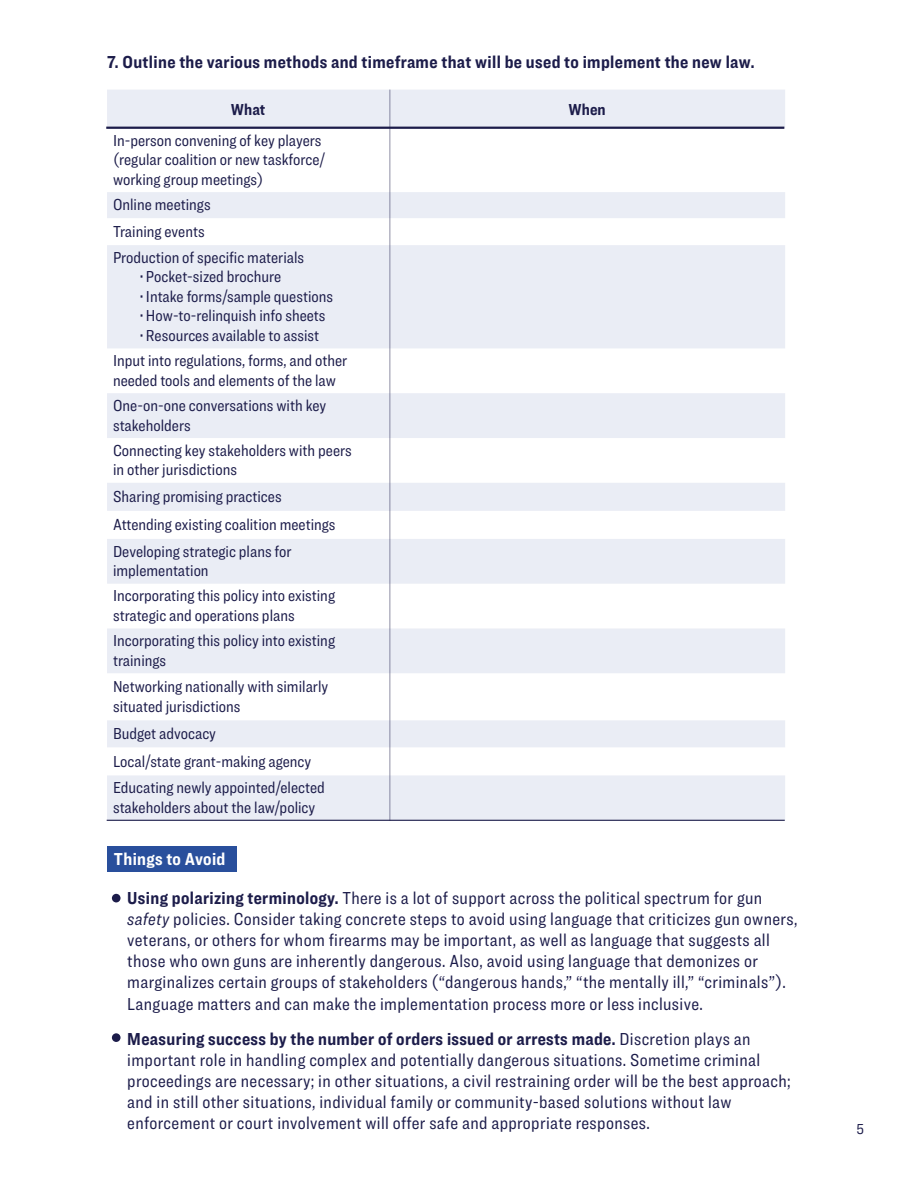
<style>
.page{position:relative;width:918px;height:1188px;background:#fff}
.page>*{position:absolute;margin:0;border:0;box-sizing:border-box;transform-origin:0 0}
.t1{font:18px/21.5px "Ringside Condensed";letter-spacing:.02em;color:#1c1c4a}
.t2{font:700 18px "Ringside Condensed";letter-spacing:.02em;color:#1c1c4a}
.t3{font:16.5px/19.5px "Ringside Condensed";color:#1c1c4a}
.t4{font:700 16.5px "Ringside Condensed";color:#1c1c4a}
.t5{font:15px "Ringside Condensed";color:#1c1c4a}
.s1{font-family:"Knockout 50 Welterweight"}
.s2{font-weight:700;color:#fff}
.s3{font-weight:700}
.s4{font-style:italic}
</style>
<div class="page">
<div style="left:107px;top:846px;width:130px;height:26px;background:#294f9c"></div>
<div style="left:112px;top:894px;width:9px;height:8px;background:#1c1c4a;border-radius:50%"></div>
<div style="left:112px;top:1033px;width:9px;height:9px;background:#1c1c4a;border-radius:50%"></div>
<svg style="left:107px;top:90px;width:678px;height:730px;fill:#eaedf5"></svg>
<hr style="left:106px;top:127px;width:678px;height:2px;background:#1c1c4a">
<hr style="left:107px;top:820px;width:678px;height:1px;background:#1c1c4a">
<hr style="left:390px;top:90px;width:1px;height:731px;background:#1c1c4a">
<p class="t2" style="left:107px;top:50px;width:649px">7. Outline the various methods and timeframe that will be used to implement the new law.</p>
<p class="t4" style="left:231px;top:98px;width:36px">What</p>
<p class="t4" style="left:569px;top:98px;width:39px">When</p>
<p class="t3" style="left:113px;top:130px;width:214px">In-person convening of key players (regular coalition or new taskforce/ working group meetings)</p>
<p class="t3" style="left:113px;top:191px;width:193px;line-height:26.2px">Online meetings<br>Training events<br>Production of specific materials</p>
<p class="t3" style="left:140px;top:267px;width:195px"><span class="s1">·</span> Pocket-sized brochure<br><span class="s1">·</span> Intake forms/sample questions <span class="s1">·</span> How-to-relinquish info sheets<br><span class="s1">·</span> Resources available to assist</p>
<p class="t3" style="left:113px;top:351px;width:236px">Input into regulations, forms, and other needed tools and elements of the law</p>
<p class="t3" style="left:113px;top:395px;width:215px">One-on-one conversations with key stakeholders</p>
<p class="t3" style="left:113px;top:440px;width:240px">Connecting key stakeholders with peers in other jurisdictions</p>
<p class="t3" style="left:113px;top:483px;width:224px;line-height:27.3px">Sharing promising practices<br>Attending existing coalition meetings<br>Developing strategic plans for</p>
<p class="t3" style="left:113px;top:558px;width:224px;line-height:25.3px">implementation<br>Incorporating this policy into existing</p>
<p class="t3" style="left:113px;top:603px;width:224px;line-height:25.3px">strategic and operations plans<br>Incorporating this policy into existing</p>
<p class="t3" style="left:113px;top:647px;width:217px;line-height:26.4px">trainings<br>Networking nationally with similarly</p>
<p class="t3" style="left:113px;top:692px;width:213px;line-height:27.2px">situated jurisdictions<br>Budget advocacy<br>Local/state grant-making agency<br>Educating newly appointed/elected</p>
<p class="t3" style="left:113px;top:797px;width:204px">stakeholders about the law/policy</p>
<p class="t1" style="left:127px;top:839px;width:636px;line-height:39px;text-indent:-13px"><span class="s2">Things to Avoid<br></span><span class="s3">Using polarizing terminology.</span> There is a lot of support across the political spectrum for gun</p>
<p class="t1" style="left:127px;top:908px;width:672px"><span class="s4">safety</span> policies. Consider taking concrete steps to avoid using language that criticizes gun owners, veterans, or others for whom firearms may be important, as well as language that suggests all those who own guns are inherently dangerous. Also, avoid using language that demonizes or marginalizes certain groups of stakeholders (“dangerous hands,” “the mentally ill,” “criminals”).<br>Language matters and can make the implementation process more or less inclusive.</p>
<p class="t1" style="left:127px;top:1028px;width:665px;line-height:21px"><span class="s3">Measuring success by the number of orders issued or arrests made.</span> Discretion plays an important role in handling complex and potentially dangerous situations. Sometime criminal proceedings are necessary; in other situations, a civil restraining order will be the best approach; and in still other situations, individual family or community-based solutions without law enforcement or court involvement will offer safe and appropriate responses.</p>
<p class="t5" style="left:856px;top:1119px;width:9px">5</p>
</div>
